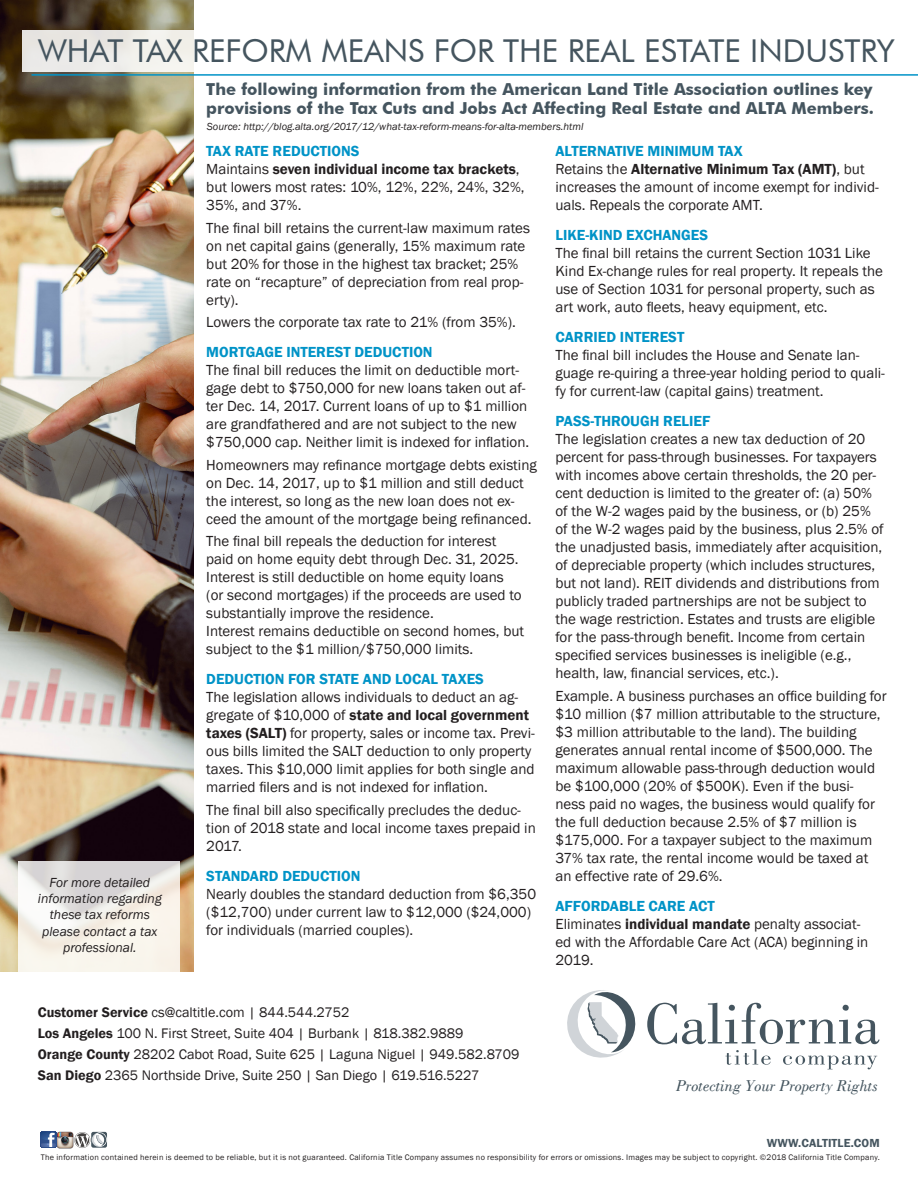
<style>
.page{position:relative;width:918px;height:1188px;background:#fff}
.page>*{position:absolute;margin:0;border:0;box-sizing:border-box;transform-origin:0 0}
.t1{font:31.5px "Futura BT";color:#45555f}
.t2{font:700 16.5px/19.8px "Futura BT";color:#45555f}
.t3{font:16.5px "Capelli Italic SWFTE";color:#45555f}
.t4{font:15px/18px "Franklin Gothic";color:#231f20}
.t5{font:600 15px "Franklin Gothic";color:#0093c7}
.t6{font:14.25px "Franklin Gothic";color:#231f20}
.t7{font:italic 13.5px/16.2px "Franklin Gothic";color:#231f20;text-align:center}
.t8{font:600 12px "Franklin Gothic";letter-spacing:.01em;color:#45555f}
.t9{font:italic 10.5px "Franklin Gothic";color:#231f20}
.t10{font:8.25px "Franklin Gothic";letter-spacing:.03em;color:#231f20}
.s1{font-weight:600}
</style>
<div class="page">
<svg style="left:647px;top:1003px;width:233px;height:66px"></svg>
<svg style="left:567px;top:990px;width:69px;height:68px"></svg>
<svg style="left:41px;top:1132px;width:15px;height:16px"></svg>
<img style="left:57px;top:1132px;width:16px;height:16px">
<svg style="left:74px;top:1132px;width:33px;height:16px"></svg>
<img style="left:0;top:0;width:193px;height:972px">
<svg style="left:23px;top:30px;width:171px;height:41px;background:#ecebe7"></svg>
<hr style="left:32px;top:74px;width:886px;height:2px;background:#0093c7">
<svg style="left:18px;top:862px;width:162px;height:110px;fill:#f7f2ea"></svg>
<p class="t1" style="left:38px;top:32px;width:858px">WHAT TAX REFORM MEANS FOR THE REAL ESTATE INDUSTRY</p>
<p class="t2" style="left:206px;top:79px;width:669px">The following information from the American Land Title Association outlines key provisions of the Tax Cuts and Jobs Act Affecting Real Estate and ALTA Members.</p>
<p class="t9" style="left:207px;top:120px;width:378px">Source: http://blog.alta.org/2017/12/what-tax-reform-means-for-alta-members.html</p>
<p class="t7" style="left:38px;top:875px;width:125px">For more detailed information regarding these tax reforms please contact a tax professional.</p>
<p class="t5" style="left:206px;top:142px;width:155px">TAX RATE REDUCTIONS</p>
<p class="t4" style="left:206px;top:160px;width:320px">Maintains <span class="s1">seven individual income tax brackets</span>, but lowers most rates: 10%, 12%, 22%, 24%, 32%,<br>35%, and 37%.</p>
<p class="t4" style="left:206px;top:219px;width:325px">The final bill retains the current-law maximum rates on net capital gains (generally, 15% maximum rate but 20% for those in the highest tax bracket; 25% rate on “recapture” of depreciation from real prop&shy;erty).</p>
<p class="t4" style="left:206px;top:313px;width:311px">Lowers the corporate tax rate to 21% (from 35%).</p>
<p class="t5" style="left:206px;top:343px;width:228px">MORTGAGE INTEREST DEDUCTION</p>
<p class="t4" style="left:206px;top:361px;width:324px">The final bill reduces the limit on deductible mort&shy;gage debt to $750,000 for new loans taken out af&shy;ter Dec. 14, 2017. Current loans of up to $1 million are grandfathered and are not subject to the new $750,000 cap. Neither limit is indexed for inflation.</p>
<p class="t4" style="left:206px;top:456px;width:332px">Homeowners may refinance mortgage debts existing on Dec. 14, 2017, up to $1 million and still deduct the interest, so long as the new loan does not ex&shy;ceed the amount of the mortgage being refinanced.</p>
<p class="t4" style="left:206px;top:532px;width:317px">The final bill repeals the deduction for interest paid on home equity debt through Dec. 31, 2025.<br>Interest is still deductible on home equity loans (or second mortgages) if the proceeds are used to substantially improve the residence.</p>
<p class="t4" style="left:206px;top:622px;width:319px">Interest remains deductible on second homes, but subject to the $1 million/$750,000 limits.</p>
<p class="t5" style="left:206px;top:670px;width:279px">DEDUCTION FOR STATE AND LOCAL TAXES</p>
<p class="t4" style="left:206px;top:688px;width:330px">The legislation allows individuals to deduct an ag&shy;gregate of $10,000 of <span class="s1">state and local government taxes (SALT)</span> for property, sales or income tax. Previ&shy;ous bills limited the SALT deduction to only property taxes. This $10,000 limit applies for both single and married filers and is not indexed for inflation.</p>
<p class="t4" style="left:206px;top:801px;width:331px">The final bill also specifically precludes the deduc&shy;tion of 2018 state and local income taxes prepaid in<br>2017.</p>
<p class="t5" style="left:206px;top:866px;width:156px">STANDARD DEDUCTION</p>
<p class="t4" style="left:206px;top:885px;width:331px">Nearly doubles the standard deduction from $6,350 ($12,700) under current law to $12,000 ($24,000) for individuals (married couples).</p>
<p class="t6" style="left:38px;top:1003px;width:313px"><span class="s1">Customer Service</span> cs@caltitle.com | 844.544.2752</p>
<p class="t6" style="left:38px;top:1024px;width:427px"><span class="s1">Los Angeles</span> 100 N. First Street, Suite 404 | Burbank | 818.382.9889</p>
<p class="t6" style="left:38px;top:1045px;width:483px"><span class="s1">Orange County</span> 28202 Cabot Road, Suite 625 | Laguna Niguel | 949.582.8709</p>
<p class="t6" style="left:38px;top:1066px;width:443px"><span class="s1">San Diego</span> 2365 Northside Drive, Suite 250 | San Diego | 619.516.5227</p>
<p class="t5" style="left:555px;top:142px;width:189px">ALTERNATIVE MINIMUM TAX</p>
<p class="t4" style="left:555px;top:160px;width:325px">Retains the <span class="s1">Alternative Minimum Tax (AMT)</span>, but increases the amount of income exempt for individ&shy;uals. Repeals the corporate AMT.</p>
<p class="t5" style="left:555px;top:226px;width:154px">LIKE-KIND EXCHANGES</p>
<p class="t4" style="left:555px;top:244px;width:329px">The final bill retains the current Section 1031 Like Kind Ex-change rules for real property. It repeals the use of Section 1031 for personal property, such as art work, auto fleets, heavy equipment, etc.</p>
<p class="t5" style="left:555px;top:328px;width:130px">CARRIED INTEREST</p>
<p class="t4" style="left:555px;top:346px;width:331px">The final bill includes the House and Senate lan&shy;guage re-quiring a three-year holding period to quali&shy;fy for current-law (capital gains) treatment.</p>
<p class="t5" style="left:555px;top:412px;width:156px">PASS-THROUGH RELIEF</p>
<p class="t4" style="left:555px;top:430px;width:330px">The legislation creates a new tax deduction of 20 percent for pass-through businesses. For taxpayers with incomes above certain thresholds, the 20 per&shy;cent deduction is limited to the greater of: (a) 50% of the W-2 wages paid by the business, or (b) 25% of the W-2 wages paid by the business, plus 2.5% of the unadjusted basis, immediately after acquisition, of depreciable property (which includes structures, but not land). REIT dividends and distributions from publicly traded partnerships are not be subject to the wage restriction. Estates and trusts are eligible for the pass-through benefit. Income from certain specified services businesses is ineligible (e.g., health, law, financial services, etc.).</p>
<p class="t4" style="left:555px;top:687px;width:333px">Example. A business purchases an office building for $10 million ($7 million attributable to the structure, $3 million attributable to the land). The building generates annual rental income of $500,000. The maximum allowable pass-through deduction would be $100,000 (20% of $500K). Even if the busi&shy;ness paid no wages, the business would qualify for the full deduction because 2.5% of $7 million is $175,000. For a taxpayer subject to the maximum 37% tax rate, the rental income would be taxed at an effective rate of 29.6%.</p>
<p class="t5" style="left:555px;top:896px;width:161px">AFFORDABLE CARE ACT</p>
<p class="t4" style="left:555px;top:915px;width:314px">Eliminates <span class="s1">individual mandate</span> penalty associat&shy;ed with the Affordable Care Act (ACA) beginning in<br>2019.</p>
<p class="t3" style="left:676px;top:1076px;width:203px">Protecting Your Property Rights</p>
<p class="t8" style="left:767px;top:1135px;width:114px">WWW.CALTITLE.COM</p>
<p class="t10" style="left:41px;top:1152px;width:840px">The information contained herein is deemed to be reliable, but it is not guaranteed. California Title Company assumes no responsibility for errors or omissions. Images may be subject to copyright. ©2018 California Title Company.</p>
</div>
